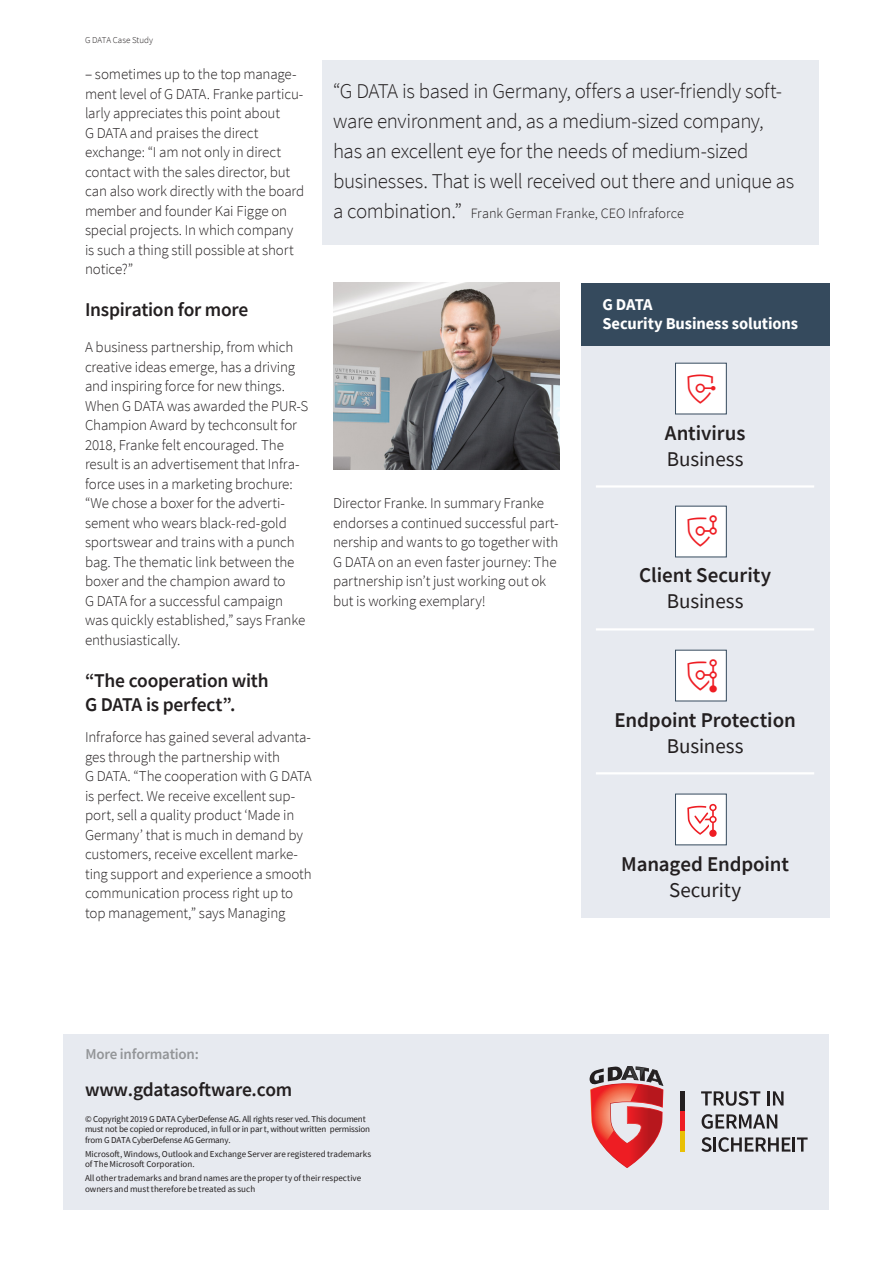
<style>
.page{position:relative;width:893px;height:1263px;background:#fff}
.page>*{position:absolute;margin:0;border:0;box-sizing:border-box;transform-origin:0 0}
.Zitat{font:36.6px "Gcon";color:#ee1d23}
.Zitat-2{font:300 21px/30px "Source Sans Pro";letter-spacing:-.02em;color:#231f20}
.Zitat-3{font:600 21px/25.5px "Source Sans Pro";letter-spacing:-.005em;color:#231f20;text-align:center}
.Subline{font:600 19.5px/24px "Source Sans Pro";letter-spacing:-.015em;color:#231f20}
.Legal{font:600 19.5px "Source Sans Pro";letter-spacing:-.015em;color:#231f20}
.Infobox_Head{font:700 16.5px/19.5px "Source Sans Pro";letter-spacing:-.005em;color:#fff}
.Copy{font:300 15px/19.5px "Source Sans Pro";letter-spacing:-.01em;color:#231f20}
.Legal-2{font:600 15px "Source Sans Pro";letter-spacing:-.015em;color:#939598}
.Zitat-4{font:300 14.25px "Source Sans Pro";color:#231f20}
.Legal-3{font:9px/10.6px "Source Sans Pro";letter-spacing:-.005em;color:#231f20}
.Legal-4{font:300 9px "Source Sans Pro";color:#231f20}
.s1{font-size:21px}
.s2{font-weight:400}
</style>
<div class="page">
<div style="left:581px;top:283px;width:248px;height:63px;background:#354a5d"></div>
<div style="left:581px;top:346px;width:248px;height:572px;background:#e7eaf0"></div>
<div style="left:322px;top:60px;width:497px;height:184px;background:#e7eaf0"></div>
<hr style="left:596px;top:485px;width:218px;height:3px;background:#fff">
<hr style="left:596px;top:628px;width:218px;height:2px;background:#fff">
<hr style="left:596px;top:772px;width:218px;height:2px;background:#fff">
<div style="left:675px;top:363px;width:51px;height:51px;background:#fff"></div>
<div style="left:675px;top:363px;width:52px;height:51px;border:1px solid #354a5d"></div>
<div style="left:675px;top:506px;width:51px;height:51px;background:#fff"></div>
<div style="left:675px;top:506px;width:52px;height:51px;border:1px solid #354a5d"></div>
<div style="left:675px;top:650px;width:51px;height:51px;background:#fff"></div>
<div style="left:675px;top:650px;width:52px;height:51px;border:1px solid #354a5d"></div>
<div style="left:64px;top:1035px;width:765px;height:175px;background:#e7eaf0"></div>
<svg style="left:590px;top:1066px;width:73px;height:102px"></svg>
<div style="left:680px;top:1091px;width:5px;height:20px;background:#231f20"></div>
<div style="left:680px;top:1111px;width:5px;height:20px;background:#ee1d23"></div>
<div style="left:680px;top:1131px;width:5px;height:21px;background:#e9c005"></div>
<svg style="left:701px;top:1091px;width:59px;height:15px"></svg>
<hr style="left:767px;top:1091px;width:3px;height:14px;background:#231f20">
<svg style="left:773px;top:1091px;width:10px;height:14px"></svg>
<svg style="left:702px;top:1114px;width:75px;height:15px"></svg>
<svg style="left:701px;top:1137px;width:107px;height:15px"></svg>
<img style="left:333px;top:283px;width:227px;height:186px">
<div style="left:675px;top:794px;width:52px;height:51px;background:#fff;border:1px solid #354a5d"></div>
<svg style="left:687px;top:804px;width:30px;height:33px"></svg>
<p class="Legal-4" style="left:85px;top:34px;width:69px">G DATA Case Study</p>
<p class="Copy" style="left:85px;top:64px;width:221px">– sometimes up to the top manage&shy;ment level of G DATA. Franke particu&shy;larly appreciates this point about<br>G DATA and praises the direct exchange: “I am not only in direct contact with the sales director, but can also work directly with the board member and founder Kai Figge on special projects. In which company is such a thing still possible at short notice?”</p>
<p class="Subline" style="left:85px;top:297px;width:165px">Inspiration for more</p>
<p class="Copy" style="left:85px;top:337px;width:225px">A business partnership, from which creative ideas emerge, has a driving and inspiring force for new things.<br>When G DATA was awarded the PUR-S Champion Award by techconsult for 2018, Franke felt encouraged. The result is an advertisement that Infra&shy;force uses in a marketing brochure: “We chose a boxer for the adverti&shy;sement who wears black-red-gold sportswear and trains with a punch bag. The thematic link between the boxer and the champion award to<br>G DATA for a successful campaign was quickly established,” says Franke enthusiastically.</p>
<p class="Subline" style="left:85px;top:668px;width:185px">“The cooperation with<br>G DATA is perfect”.</p>
<p class="Copy" style="left:85px;top:727px;width:228px">Infraforce has gained several advanta&shy;ges through the partnership with<br>G DATA. “The cooperation with G DATA is perfect. We receive excellent sup&shy;port, sell a quality product ‘Made in Germany’ that is much in demand by customers, receive excellent marke&shy;ting support and experience a smooth communication process right up to top management,” says Managing</p>
<p class="Zitat-2" style="left:333px;top:76px;width:463px">“G DATA is based in Germany, offers a user-friendly soft&shy;ware environment and, as a medium-sized company, has an excellent eye for the needs of medium-sized businesses. That is well received out there and unique as</p>
<p class="Zitat-4" style="left:333px;top:205px;width:352px"><span class="s1">a combination.”</span> Frank German Franke, CEO Infraforce</p>
<p class="Infobox_Head" style="left:602px;top:294px;width:197px">G DATA<br>Security Business solutions</p>
<p class="Zitat" style="left:682px;top:371px;width:38px">◊</p>
<p class="Copy" style="left:333px;top:493px;width:227px">Director Franke. In summary Franke endorses a continued successful part&shy;nership and wants to go together with G DATA on an even faster journey: The partnership isn’t just working out ok but is working exemplary!</p>
<p class="Zitat-3" style="left:665px;top:420px;width:82px;text-align:left">Antivirus<br><span class="s2">Business</span></p>
<p class="Zitat" style="left:682px;top:514px;width:38px">¢</p>
<p class="Zitat-3" style="left:639px;top:562px;width:133px">Client Security<br><span class="s2">Business</span></p>
<p class="Zitat" style="left:682px;top:658px;width:38px">‰</p>
<p class="Zitat-3" style="left:614px;top:707px;width:183px">Endpoint Protection<br><span class="s2">Business</span></p>
<p class="Zitat-3" style="left:621px;top:851px;width:169px">Managed Endpoint<br><span class="s2">Security</span></p>
<p class="Legal-2" style="left:85px;top:1044px;width:115px">More information:</p>
<p class="Legal" style="left:85px;top:1077px;width:209px">www.gdatasoftware.com</p>
<p class="Legal-3" style="left:85px;top:1113px;width:286px">© Copyright 2019 G DATA CyberDefense AG. All rights reser ved. This document must not be copied or reproduced, in full or in par t, without written permission from G DATA CyberDefense AG Germany.</p>
<p class="Legal-3" style="left:85px;top:1148px;width:288px">Microsoft, Windows, Outlook and Exchange Server are registered trademarks of The Microsoft Corporation.</p>
<p class="Legal-3" style="left:85px;top:1173px;width:278px">All other trademarks and brand names are the proper ty of their respective owners and must therefore be treated as such</p>
</div>
